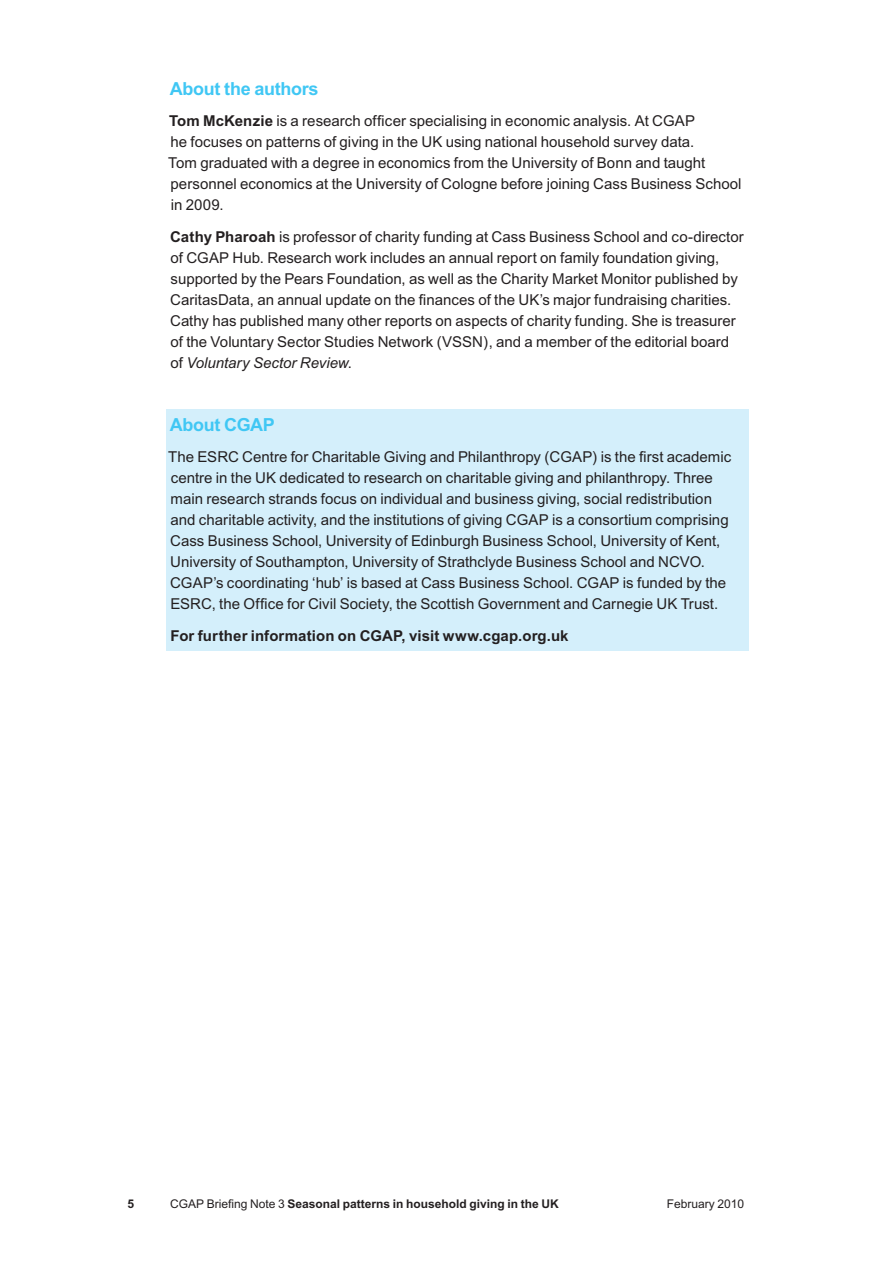
<style>
.page{position:relative;width:893px;height:1263px;background:#fff}
.page>*{position:absolute;margin:0;border:0;box-sizing:border-box;transform-origin:0 0}
.t1{font:700 18px "M Arial";letter-spacing:-.02em;color:#40c7f4}
.t2{font:15px/21px "M Arial";color:#231f20}
.t3{font:700 15px "M Arial";letter-spacing:.005em;color:#231f20}
.t4{font:700 12px "M Arial";color:#231f20}
.t5{font:12px "M Arial";color:#231f20}
.s1{font-weight:700}
.s2{font-style:italic}
.s3{font-weight:400}
</style>
<div class="page">
<div style="left:166px;top:410px;width:582px;height:241px;background:#d4effb"></div>
<p class="t1" style="left:170px;top:78px;width:150px">About the authors</p>
<p class="t2" style="left:168px;top:110px;width:575px"><span class="s1">Tom McKenzie</span> is a research officer specialising in economic analysis. At CGAP<br>he focuses on patterns of giving in the UK using national household survey data.<br>Tom graduated with a degree in economics from the University of Bonn and taught personnel economics at the University of Cologne before joining Cass Business School in 2009.</p>
<p class="t2" style="left:170px;top:226px;width:575px"><span class="s1">Cathy Pharoah</span> is professor of charity funding at Cass Business School and co‑director of CGAP Hub. Research work includes an annual report on family foundation giving, supported by the Pears Foundation, as well as the Charity Market Monitor published by CaritasData, an annual update on the finances of the UK’s major fundraising charities.<br>Cathy has published many other reports on aspects of charity funding. She is treasurer of the Voluntary Sector Studies Network (VSSN), and a member of the editorial board of <span class="s2">Voluntary Sector Review</span>.</p>
<p class="t1" style="left:170px;top:414px;width:107px">About CGAP</p>
<p class="t2" style="left:168px;top:446px;width:565px">The ESRC Centre for Charitable Giving and Philanthropy (CGAP) is the first academic centre in the UK dedicated to research on charitable giving and philanthropy. Three main research strands focus on individual and business giving, social redistribution and charitable activity, and the institutions of giving CGAP is a consortium comprising Cass Business School, University of Edinburgh Business School, University of Kent, University of Southampton, University of Strathclyde Business School and NCVO.<br>CGAP’s coordinating ‘hub’ is based at Cass Business School. CGAP is funded by the ESRC, the Office for Civil Society, the Scottish Government and Carnegie UK Trust.</p>
<p class="t3" style="left:170px;top:627px;width:400px">For further information on CGAP, visit www.cgap.org.uk</p>
<p class="t4" style="left:128px;top:1196px;width:8px">5</p>
<p class="t4" style="left:170px;top:1196px;width:390px"><span class="s3">CGAP Briefing Note 3</span> Seasonal patterns in household giving in the UK</p>
<p class="t5" style="left:667px;top:1196px;width:79px">February 2010</p>
</div>
